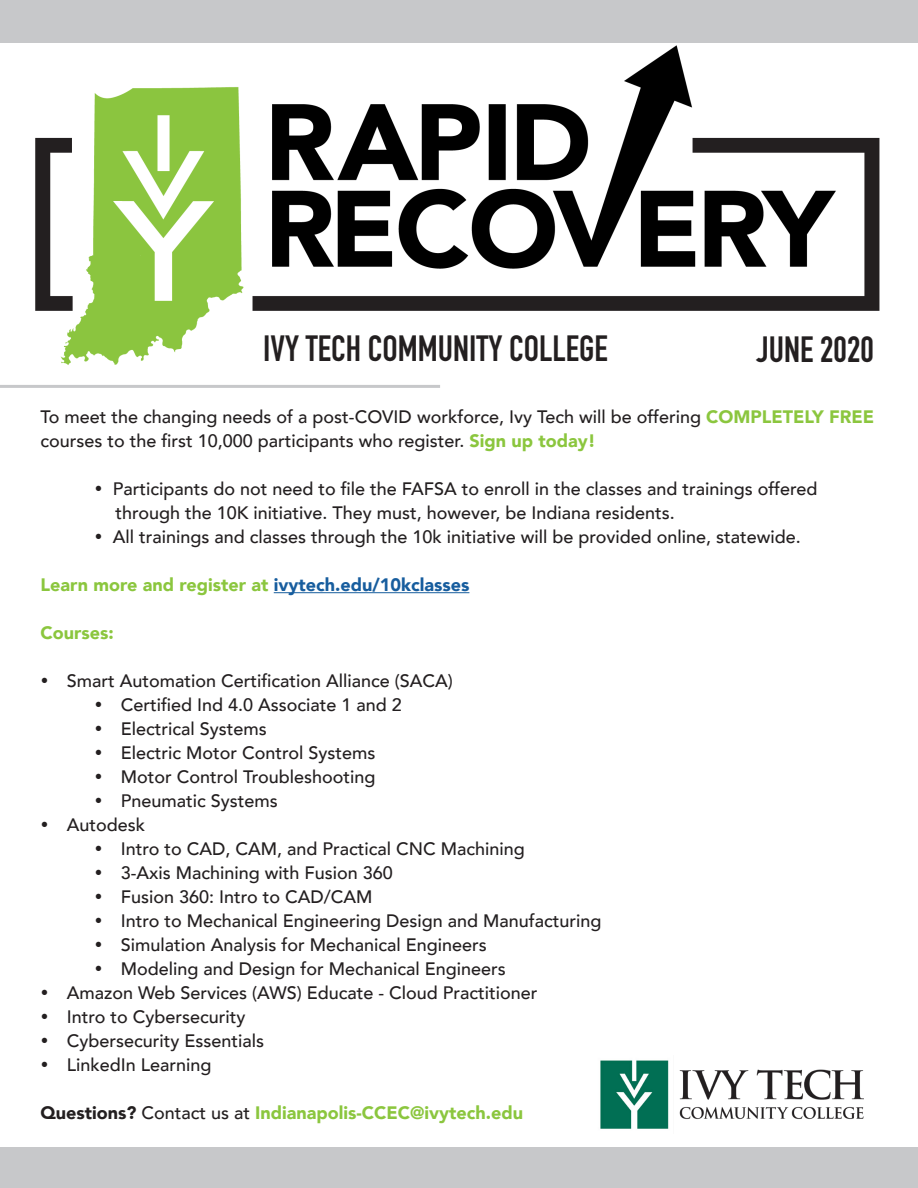
<style>
.page{position:relative;width:918px;height:1188px;background:#fff}
.page>*{position:absolute;margin:0;border:0;box-sizing:border-box;transform-origin:0 0}
.t1{font:36px "DIN Engschrift Std";color:#231f20}
.t2{font:500 18px/24px "Avenir";color:#231f20}
.t3{font:900 18px "Avenir";color:#8bc63e}
.s1{font-weight:900;color:#8bc63e}
.s2{color:#175d9e}
.s3{color:#231f20}
.s4{font-weight:500;color:#231f20}
</style>
<div class="page">
<div style="left:0;top:0;width:918px;height:70px;background:#c7c8ca"></div>
<div style="left:0;top:1148px;width:918px;height:40px;background:#c7c8ca"></div>
<img style="left:0;top:43px;width:918px;height:322px">
<hr style="left:0;top:385px;width:440px;height:3px;background:#c7c8ca">
<hr style="left:274px;top:592px;width:195px;height:1px;background:#175d9e">
<img style="left:600px;top:1060px;width:263px;height:69px">
<p class="t1" style="left:263px;top:327px;width:346px">IVY TECH COMMUNITY COLLEGE</p>
<p class="t1" style="left:757px;top:328px;width:118px">JUNE 2020</p>
<p class="t2" style="left:40px;top:404px;width:835px">To meet the changing needs of a post-COVID workforce, Ivy Tech will be offering <span class="s1">COMPLETELY FREE </span>courses to the first 10,000 participants who register. <span class="s1">Sign up today!</span></p>
<p class="t2" style="left:116px;top:476px;width:704px;text-indent:-21px">• Participants do not need to file the FAFSA to enroll in the classes and trainings offered through the 10K initiative. They must, however, be Indiana residents.</p>
<p class="t2" style="left:94px;top:524px;width:708px">• All trainings and classes through the 10k initiative will be provided online, statewide.</p>
<p class="t3" style="left:40px;top:570px;width:430px">Learn more and register at <span class="s2">ivytech.edu/10kclasses</span></p>
<p class="t3" style="left:40px;top:618px;width:75px">Courses:</p>
<p class="t2" style="left:40px;top:668px;width:414px">• Smart Automation Certification Alliance (SACA)</p>
<p class="t2" style="left:94px;top:692px;width:309px">• Certified Ind 4.0 Associate 1 and 2</p>
<p class="t2" style="left:94px;top:716px;width:174px">• Electrical Systems</p>
<p class="t2" style="left:94px;top:740px;width:282px">• Electric Motor Control Systems</p>
<p class="t2" style="left:94px;top:764px;width:283px">• Motor Control Troubleshooting</p>
<p class="t2" style="left:94px;top:788px;width:185px">• Pneumatic Systems</p>
<p class="t2" style="left:40px;top:812px;width:106px">• Autodesk</p>
<p class="t2" style="left:94px;top:836px;width:432px">• Intro to CAD, CAM, and Practical CNC Machining</p>
<p class="t2" style="left:94px;top:860px;width:300px">• 3-Axis Machining with Fusion 360</p>
<p class="t2" style="left:94px;top:884px;width:280px">• Fusion 360: Intro to CAD/CAM</p>
<p class="t2" style="left:94px;top:908px;width:508px">• Intro to Mechanical Engineering Design and Manufacturing</p>
<p class="t2" style="left:94px;top:932px;width:394px">• Simulation Analysis for Mechanical Engineers</p>
<p class="t2" style="left:94px;top:956px;width:413px">• Modeling and Design for Mechanical Engineers</p>
<p class="t2" style="left:40px;top:980px;width:499px">• Amazon Web Services (AWS) Educate - Cloud Practitioner</p>
<p class="t2" style="left:40px;top:1004px;width:206px">• Intro to Cybersecurity</p>
<p class="t2" style="left:40px;top:1028px;width:225px">• Cybersecurity Essentials</p>
<p class="t2" style="left:40px;top:1052px;width:172px">• LinkedIn Learning</p>
<p class="t3" style="left:40px;top:1098px;width:484px"><span class="s3">Questions?</span> <span class="s4">Contact us at</span> Indianapolis-CCEC@ivytech.edu</p>
</div>
